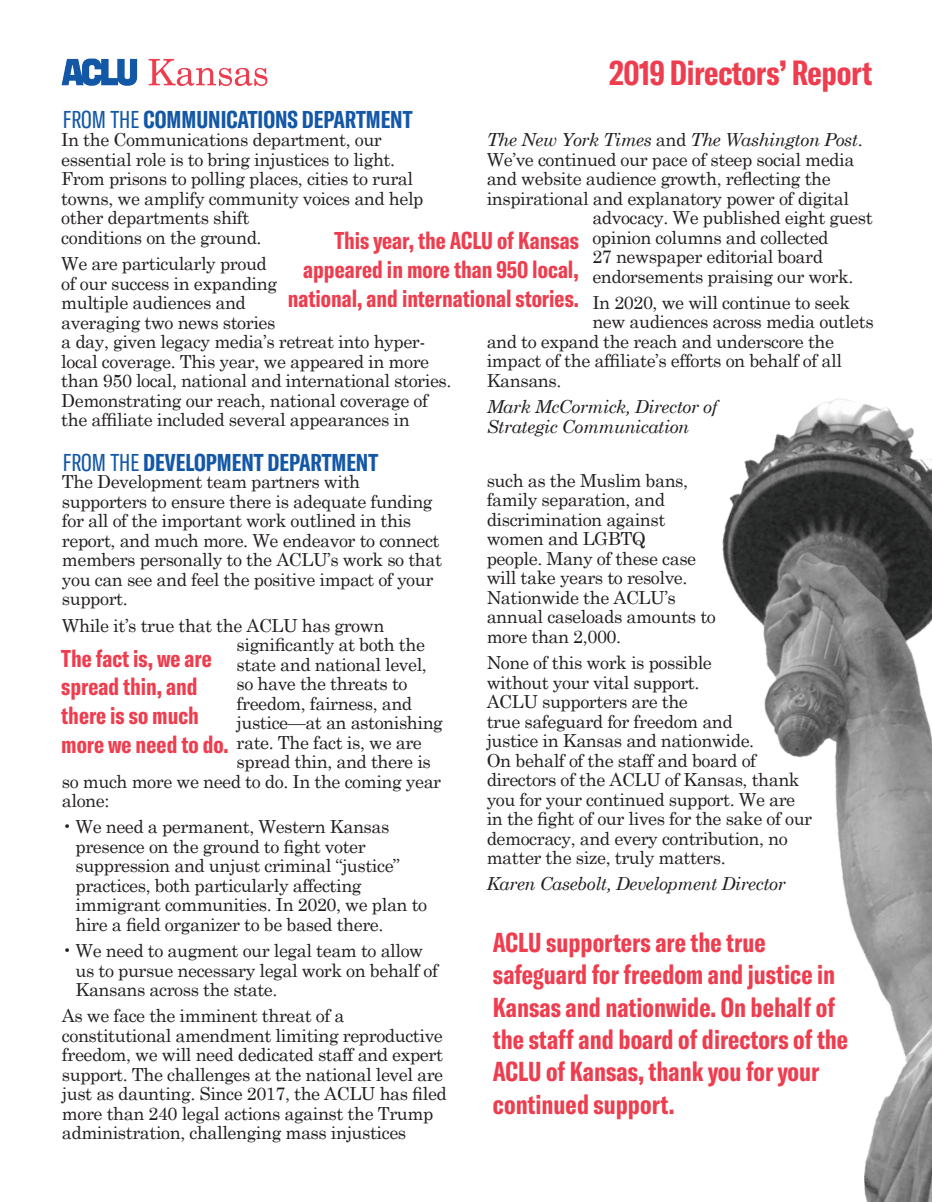
<style>
.page{position:relative;width:932px;height:1202px;background:#fff}
.page>*{position:absolute;margin:0;border:0;box-sizing:border-box;transform-origin:0 0}
.t1{font:700 extra-condensed 34.5px "GT America";letter-spacing:-.01em;color:#ee3d4e}
.t2{font:700 extra-condensed 27px/32.4px "GT America";color:#ee3d4e}
.t3{font:700 extra-condensed 24px/28.8px "GT America";color:#ee3d4e;text-align:right}
.t4{font:700 extra-condensed 24px "GT America";color:#1357a7}
.t5{font:18px/19.5px "Century Schoolbook";letter-spacing:-.025em;color:#231f20}
.t6{font:italic 18px/19.5px "Century Schoolbook";letter-spacing:-.025em;color:#231f20}
.s1{font-weight:400}
.s2{font-style:normal}
</style>
<div class="page">
<img style="left:722px;top:398px;width:210px;height:804px">
<img style="left:61px;top:58px;width:207px;height:28px">
<h3 class="t4" style="left:63px;top:105px;width:351px"><span class="s1">FROM THE</span> COMMUNICATIONS DEPARTMENT</h3>
<h1 class="t1" style="left:609px;top:52px;width:265px">2019 Directors’ Report</h1>
<p class="t5" style="left:61px;top:128px;width:364px">In the Communications department, our essential role is to bring injustices to light.<br>From prisons to polling places, cities to rural towns, we amplify community voices and help other departments shift<br>conditions on the ground.</p>
<p class="t5" style="left:61px;top:252px;width:392px">We are particularly proud<br>of our success in expanding<br>multiple audiences and<br>averaging two news stories<br>a day, given legacy media’s retreat into hyper&shy;local coverage. This year, we appeared in more than 950 local, national and international stories.<br>Demonstrating our reach, national coverage of the affiliate included several appearances in</p>
<p class="t6" style="left:487px;top:129px;width:377px">The New York Times <span class="s2">and</span> The Washington Post<span class="s2">.</span></p>
<p class="t5" style="left:487px;top:148px;width:369px">We’ve continued our pace of steep social media</p>
<p class="t5" style="left:487px;top:167px;width:345px">and website audience growth, reflecting the</p>
<p class="t5" style="left:487px;top:187px;width:364px">inspirational and explanatory power of digital</p>
<p class="t5" style="left:592px;top:206px;width:282px">advocacy. We published eight guest</p>
<p class="t5" style="left:592px;top:226px;width:238px">opinion columns and collected</p>
<p class="t5" style="left:592px;top:245px;width:232px">27 newspaper editorial board</p>
<p class="t5" style="left:592px;top:265px;width:262px">endorsements praising our work.</p>
<p class="t5" style="left:592px;top:291px;width:259px">In 2020, we will continue to seek</p>
<p class="t5" style="left:592px;top:311px;width:283px">new audiences across media outlets</p>
<p class="t5" style="left:487px;top:330px;width:349px">and to expand the reach and underscore the</p>
<p class="t5" style="left:487px;top:349px;width:357px">impact of the affiliate’s efforts on behalf of all</p>
<p class="t5" style="left:487px;top:369px;width:76px">Kansans.</p>
<p class="t6" style="left:487px;top:396px;width:232px">Mark McCormick, Director of<br>Strategic Communication</p>
<h3 class="t3" style="left:288px;top:226px;width:292px">This year, the ACLU of Kansas appeared in more than 950 local, national, and international stories.</h3>
<h3 class="t4" style="left:63px;top:447px;width:317px"><span class="s1">FROM THE</span> DEVELOPMENT DEPARTMENT</h3>
<p class="t5" style="left:62px;top:470px;width:381px">The Development team partners with supporters to ensure there is adequate funding for all of the important work outlined in this report, and much more. We endeavor to connect members personally to the ACLU’s work so that you can see and feel the positive impact of your support.</p>
<p class="t5" style="left:62px;top:614px;width:324px">While it’s true that the ACLU has grown</p>
<p class="t5" style="left:236px;top:633px;width:190px">significantly at both the</p>
<p class="t5" style="left:236px;top:653px;width:192px">state and national level,</p>
<p class="t5" style="left:236px;top:672px;width:172px">so have the threats to</p>
<p class="t5" style="left:236px;top:691px;width:177px">freedom, fairness, and</p>
<p class="t5" style="left:236px;top:711px;width:208px">justice—at an astonishing</p>
<p class="t5" style="left:236px;top:730px;width:187px">rate. The fact is, we are</p>
<p class="t5" style="left:236px;top:750px;width:196px">spread thin, and there is</p>
<p class="t5" style="left:62px;top:769px;width:381px">so much more we need to do. In the coming year</p>
<p class="t5" style="left:62px;top:789px;width:49px">alone:</p>
<p class="t5" style="left:75px;top:815px;width:353px;text-indent:-14px">• We need a permanent, Western Kansas presence on the ground to fight voter suppression and unjust criminal “justice” practices, both particularly affecting immigrant communities. In 2020, we plan to hire a field organizer to be based there.</p>
<p class="t5" style="left:75px;top:939px;width:364px;text-indent:-14px">• We need to augment our legal team to allow us to pursue necessary legal work on behalf of<br>Kansans across the state.</p>
<p class="t5" style="left:62px;top:1004px;width:386px">As we face the imminent threat of a constitutional amendment limiting reproductive freedom, we will need dedicated staff and expert support. The challenges at the national level are just as daunting. Since 2017, the ACLU has filed more than 240 legal actions against the Trump administration, challenging mass injustices</p>
<h3 class="t3" style="left:61px;top:643px;width:169px;text-align:left">The fact is, we are spread thin, and there is so much more we need to do.</h3>
<p class="t5" style="left:487px;top:469px;width:231px">such as the Muslim bans, family separation, and discrimination against women and LGBTQ<br>people. Many of these case will take years to resolve.<br>Nationwide the ACLU’s annual caseloads amounts to more than 2,000.</p>
<p class="t5" style="left:487px;top:651px;width:327px">None of this work is possible<br>without your vital support.<br>ACLU supporters are the<br>true safeguard for freedom and<br>justice in Kansas and nationwide.<br>On behalf of the staff and board of directors of the ACLU of Kansas, thank you for your continued support. We are in the fight of our lives for the sake of our democracy, and every contribution, no matter the size, truly matters.</p>
<p class="t6" style="left:487px;top:873px;width:300px">Karen Casebolt, Development Director</p>
<h2 class="t2" style="left:493px;top:925px;width:357px">ACLU supporters are the true safeguard for freedom and justice in<br>Kansas and nationwide. On behalf of the staff and board of directors of the<br>ACLU of Kansas, thank you for your continued support.</h2>
</div>
